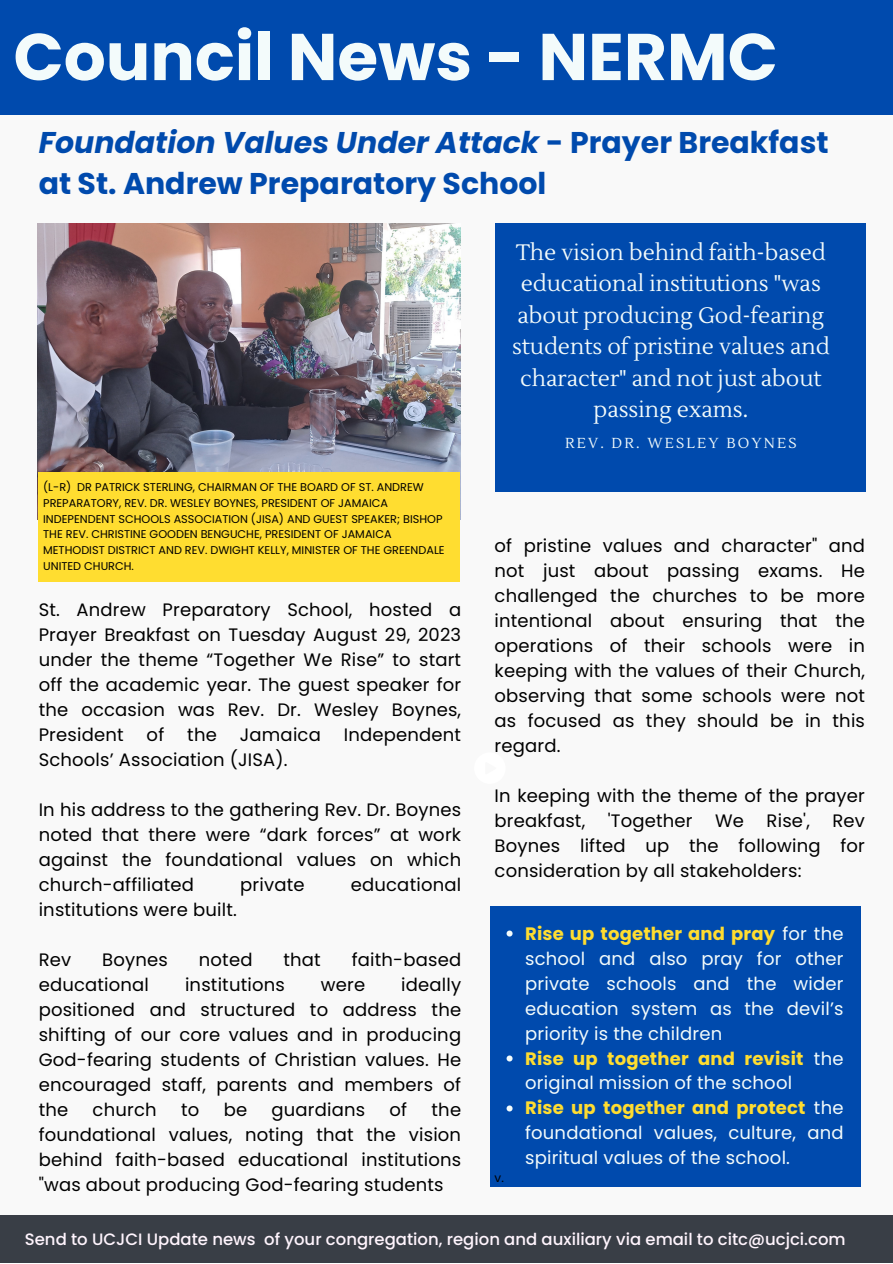
<style>
.page{position:relative;width:893px;height:1264px;background:#fff}
.page>*{position:absolute;margin:0;border:0;box-sizing:border-box;transform-origin:0 0}
.t1{font:700 66px "Poppins";color:#f3fbfb}
.t2{font:700 30px/41.5px "Poppins";color:#004aad}
.t3{font:22.35px/31.5px "Lustria";color:#f3fbfb;text-align:center}
.t4{font:18px/25px "Poppins";letter-spacing:.01em;color:#000;text-align:justify}
.t5{font:18px/25px "Poppins";letter-spacing:.01em;color:#f3fbfb;text-align:justify}
.t6{font:500 16.5px "Poppins";color:#fff4fd}
.t7{font:14.4px "Lustria";letter-spacing:.15em;color:#f3fbfb}
.t8{font:12px "Poppins";color:#000}
.t9{font:11.25px/15.8px "Poppins";color:#000}
.s1{font-style:italic}
.s2{font-weight:700;color:#ffdd30}
</style>
<div class="page">
<div style="left:0;top:0;width:892px;height:1262px;background:#f9f9f9"></div>
<div style="left:0;top:0;width:892px;height:115px;background:#004aad"></div>
<div style="left:0;top:1215px;width:892px;height:47px;background:#393e46"></div>
<div style="left:495px;top:224px;width:371px;height:268px;background:#004aad"></div>
<img style="left:37px;top:224px;width:423px;height:295px">
<div style="left:489px;top:906px;width:371px;height:280px;background:#004aad"></div>
<div style="left:39px;top:472px;width:420px;height:110px;background:#ffdd30"></div>
<svg style="left:506px;top:930px;width:6px;height:6px"></svg>
<svg style="left:506px;top:1055px;width:6px;height:6px"></svg>
<svg style="left:506px;top:1105px;width:6px;height:6px"></svg>
<p class="t1" style="left:13px;top:11px;width:765px">Council News - NERMC</p>
<p class="t2" style="left:39px;top:121px;width:791px"><span class="s1">Foundation Values Under Attack</span> - Prayer Breakfast at St. Andrew Preparatory School</p>
<p class="t3" style="left:512px;top:237px;width:319px">The vision behind faith-based educational institutions "was about producing God-fearing students of pristine values and character" and not just about passing exams.</p>
<p class="t7" style="left:565px;top:434px;width:233px">REV. DR. WESLEY BOYNES</p>
<p class="t9" style="left:43px;top:479px;width:403px">(L-R) DR PATRICK STERLING, CHAIRMAN OF THE BOARD OF ST. ANDREW PREPARATORY, REV. DR. WESLEY BOYNES, PRESIDENT OF JAMAICA INDEPENDENT SCHOOLS ASSOCIATION (JISA) AND GUEST SPEAKER; BISHOP THE REV. CHRISTINE GOODEN BENGUCHE, PRESIDENT OF JAMAICA METHODIST DISTRICT AND REV. DWIGHT KELLY, MINISTER OF THE GREENDALE UNITED CHURCH.</p>
<p class="t4" style="left:39px;top:597px;width:424px">St. Andrew Preparatory School, hosted a Prayer Breakfast on Tuesday August 29, 2023 under the theme “Together We Rise” to start off the academic year. The guest speaker for the occasion was Rev. Dr. Wesley Boynes, President</p>
<p class="t4" style="left:147px;top:722px;width:19px">of</p>
<p class="t4" style="left:187px;top:722px;width:31px">the</p>
<p class="t4" style="left:240px;top:722px;width:82px">Jamaica</p>
<p class="t4" style="left:344px;top:722px;width:119px">Independent</p>
<p class="t4" style="left:39px;top:747px;width:250px">Schools’ Association (JISA).</p>
<p class="t4" style="left:39px;top:797px;width:424px">In his address to the gathering Rev. Dr. Boynes noted that there were “dark forces” at work against the foundational values on which church-affiliated</p>
<p class="t4" style="left:240px;top:871px;width:66px">private</p>
<p class="t4" style="left:351px;top:871px;width:112px">educational</p>
<p class="t4" style="left:39px;top:896px;width:200px">institutions were built.</p>
<p class="t4" style="left:39px;top:946px;width:34px">Rev</p>
<p class="t4" style="left:102px;top:946px;width:67px">Boynes</p>
<p class="t4" style="left:199px;top:946px;width:55px">noted</p>
<p class="t4" style="left:283px;top:946px;width:39px">that</p>
<p class="t4" style="left:352px;top:946px;width:111px">faith-based</p>
<p class="t4" style="left:39px;top:971px;width:112px">educational</p>
<p class="t4" style="left:185px;top:971px;width:101px">institutions</p>
<p class="t4" style="left:321px;top:971px;width:46px">were</p>
<p class="t4" style="left:39px;top:971px;width:424px;text-indent:362px">ideally positioned and structured to address the shifting of our core values and in producing God-fearing students of Christian values. He encouraged staff, parents and members of the</p>
<p class="t4" style="left:93px;top:1096px;width:65px">church</p>
<p class="t4" style="left:181px;top:1096px;width:20px">to</p>
<p class="t4" style="left:224px;top:1096px;width:25px">be</p>
<p class="t4" style="left:271px;top:1096px;width:95px">guardians</p>
<p class="t4" style="left:389px;top:1096px;width:19px">of</p>
<p class="t4" style="left:39px;top:1096px;width:424px;text-indent:393px">the foundational values, noting that the vision behind faith-based educational institutions "was about producing God-fearing students</p>
<p class="t4" style="left:494px;top:533px;width:372px">of pristine values and character" and not just about passing exams. He challenged the churches to be more intentional about ensuring that the operations of their schools were in keeping with the values of their Church, observing that some schools were not as focused as they should be in this regard.</p>
<p class="t4" style="left:494px;top:782px;width:372px">In keeping with the theme of the prayer breakfast,</p>
<p class="t4" style="left:607px;top:807px;width:86px">'Together</p>
<p class="t4" style="left:715px;top:807px;width:30px">We</p>
<p class="t4" style="left:766px;top:807px;width:45px">Rise',</p>
<p class="t4" style="left:494px;top:807px;width:372px;text-indent:338px">Rev Boynes lifted up the following for consideration by all stakeholders:</p>
<p class="t8" style="left:494px;top:1169px;width:11px">v.</p>
<p class="t5" style="left:525px;top:920px;width:320px"><span class="s2">Rise up together and pray</span> for the school and also pray for other private schools and the wider education system as the devil’s priority is the children</p>
<p class="t5" style="left:525px;top:1045px;width:320px"><span class="s2">Rise up together and revisit</span> the original mission of the school</p>
<p class="t5" style="left:525px;top:1095px;width:320px"><span class="s2">Rise up together and protect</span> the foundational values, culture, and spiritual values of the school.</p>
<p class="t6" style="left:25px;top:1227px;width:822px">Send to UCJCI Update news of your congregation, region and auxiliary via email to citc@ucjci.com</p>
</div>
